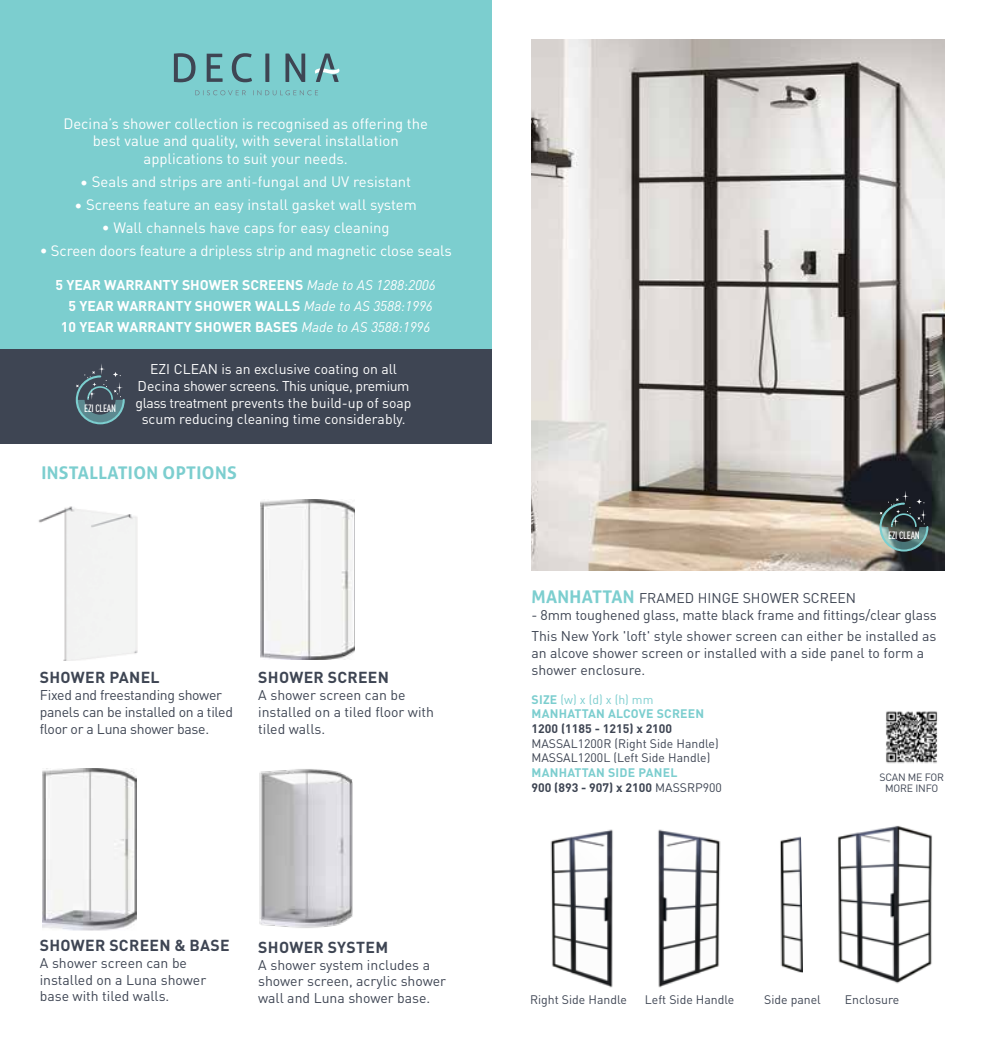
<style>
.page{position:relative;width:983px;height:1042px;background:#fff}
.page>*{position:absolute;margin:0;border:0;box-sizing:border-box;transform-origin:0 0}
.t1{font:700 17.5px "Aller";letter-spacing:.02em;color:#7ccecf}
.t2{font:700 15.75px "DIN Pro";letter-spacing:.02em;color:#3e4553}
.t3{font:14.88px/17.8px "DIN Pro";color:#fff;text-align:center}
.t4{font:14px/16.8px "DIN Pro";color:#3e4553}
.t5{font:14px/16.8px "DIN Pro";color:#fff;text-align:center}
.t6{font:700 14px "DIN Pro";color:#fff}
.t7{font:14px/16.8px "DIN Pro";letter-spacing:-.02em;color:#3e4553}
.t8{font:12.25px/14.7px "DIN Pro";color:#3e4553}
.t9{font:700 12.25px/14.7px "DIN Pro";letter-spacing:.02em;color:#7ccecf}
.t10{font:700 12.25px "DIN Pro";color:#3e4553}
.t11{font:10.5px/10.5px "DIN Pro";letter-spacing:-.02em;color:#3e4553;text-align:center}
.t12{font:500 condensed 10.5px "DIN Pro";letter-spacing:-.02em;color:#fff}
.s1{font-weight:400;font-style:italic}
.s2{font-family:"Aller";font-weight:700;font-size:17.5px;color:#7ccecf}
.s3{font-weight:400}
.s4{color:#3e4553}
.s5{font-weight:400;color:#3e4553}
</style>
<div class="page">
<div style="left:0;top:349px;width:491px;height:95px;background:#3e4553"></div>
<div style="left:0;top:0;width:491px;height:349px;background:#7ccecf"></div>
<svg style="left:195px;top:90px;width:50px;height:5px"></svg>
<svg style="left:253px;top:90px;width:65px;height:5px"></svg>
<svg style="left:174px;top:53px;width:21px;height:29px"></svg>
<svg style="left:207px;top:54px;width:15px;height:28px"></svg>
<svg style="left:232px;top:53px;width:20px;height:29px"></svg>
<svg style="left:265px;top:54px;width:4px;height:28px"></svg>
<svg style="left:285px;top:54px;width:20px;height:28px"></svg>
<svg style="left:315px;top:54px;width:24px;height:28px"></svg>
<img style="left:260px;top:499px;width:95px;height:160px">
<img style="left:43px;top:769px;width:93px;height:161px">
<img style="left:259px;top:769px;width:94px;height:159px">
<img style="left:38px;top:506px;width:100px;height:155px">
<svg style="left:75px;top:364px;width:50px;height:61px"></svg>
<img style="left:550px;top:829px;width:63px;height:159px">
<img style="left:780px;top:836px;width:22px;height:137px">
<img style="left:658px;top:829px;width:63px;height:159px">
<img style="left:837px;top:825px;width:95px;height:159px">
<img style="left:531px;top:40px;width:412px;height:530px">
<img style="left:886px;top:711px;width:52px;height:53px">
<svg style="left:878px;top:490px;width:51px;height:62px;background:#425152"></svg>
<p class="t3" style="left:63px;top:113px;width:366px">Decina’s shower collection is recognised as offering the best value and quality, with several installation applications to suit your needs.</p>
<p class="t3" style="left:80px;top:171px;width:332px">• Seals and strips are anti-fungal and UV resistant</p>
<p class="t3" style="left:74px;top:194px;width:344px">• Screens feature an easy install gasket wall system</p>
<p class="t3" style="left:102px;top:217px;width:289px">• Wall channels have caps for easy cleaning</p>
<p class="t3" style="left:40px;top:240px;width:413px">• Screen doors feature a dripless strip and magnetic close seals</p>
<p class="t6" style="left:56px;top:273px;width:381px">5 YEAR WARRANTY SHOWER SCREENS <span class="s1">Made to AS 1288:2006</span></p>
<p class="t6" style="left:68px;top:294px;width:366px">5 YEAR WARRANTY SHOWER WALLS <span class="s1">Made to AS 3588:1996</span></p>
<p class="t6" style="left:61px;top:315px;width:371px">10 YEAR WARRANTY SHOWER BASES <span class="s1">Made to AS 3588:1996</span></p>
<p class="t12" style="left:84px;top:400px;width:33px">EZI CLEAN</p>
<p class="t5" style="left:135px;top:359px;width:277px">EZI CLEAN is an exclusive coating on all Decina shower screens. This unique, premium glass treatment prevents the build-up of soap scum reducing cleaning time considerably.</p>
<p class="t1" style="left:41px;top:462px;width:197px">INSTALLATION OPTIONS</p>
<p class="t2" style="left:40px;top:664px;width:121px">SHOWER PANEL</p>
<p class="t7" style="left:40px;top:685px;width:195px">Fixed and freestanding shower panels can be installed on a tiled floor or a Luna shower base.</p>
<p class="t2" style="left:258px;top:664px;width:132px">SHOWER SCREEN</p>
<p class="t4" style="left:258px;top:685px;width:177px">A shower screen can be installed on a tiled floor with tiled walls.</p>
<p class="t2" style="left:40px;top:932px;width:191px">SHOWER SCREEN &amp; BASE</p>
<p class="t4" style="left:40px;top:953px;width:168px">A shower screen can be installed on a Luna shower base with tiled walls.</p>
<p class="t2" style="left:258px;top:934px;width:131px">SHOWER SYSTEM</p>
<p class="t4" style="left:258px;top:955px;width:189px">A shower system includes a shower screen, acrylic shower wall and Luna shower base.</p>
<p class="t12" style="left:887px;top:527px;width:33px">EZI CLEAN</p>
<p class="t4" style="left:531px;top:588px;width:326px"><span class="s2">MANHATTAN</span> FRAMED HINGE SHOWER SCREEN</p>
<p class="t4" style="left:531px;top:602px;width:407px;line-height:21.7px">- 8mm toughened glass, matte black frame and fittings/clear glass<br>This New York 'loft' style shower screen can either be installed as</p>
<p class="t4" style="left:531px;top:643px;width:394px">an alcove shower screen or installed with a side panel to form a shower enclosure.</p>
<p class="t9" style="left:531px;top:690px;width:174px">SIZE <span class="s3">(w) x (d) x (h) mm<br></span>MANHATTAN ALCOVE SCREEN</p>
<p class="t10" style="left:531px;top:718px;width:142px">1200 (1185 - 1215) x 2100</p>
<p class="t8" style="left:531px;top:735px;width:189px">MASSAL1200R (Right Side Handle)<br>MASSAL1200L (Left Side Handle)</p>
<p class="t9" style="left:531px;top:764px;width:192px">MANHATTAN SIDE PANEL<br><span class="s4">900 (893 - 907) x 2100</span> <span class="s5">MASSRP900</span></p>
<p class="t11" style="left:879px;top:771px;width:66px">SCAN ME FOR<br>MORE INFO</p>
<p class="t8" style="left:530px;top:991px;width:98px">Right Side Handle</p>
<p class="t8" style="left:644px;top:991px;width:91px">Left Side Handle</p>
<p class="t8" style="left:764px;top:991px;width:58px">Side panel</p>
<p class="t8" style="left:844px;top:991px;width:56px">Enclosure</p>
</div>
